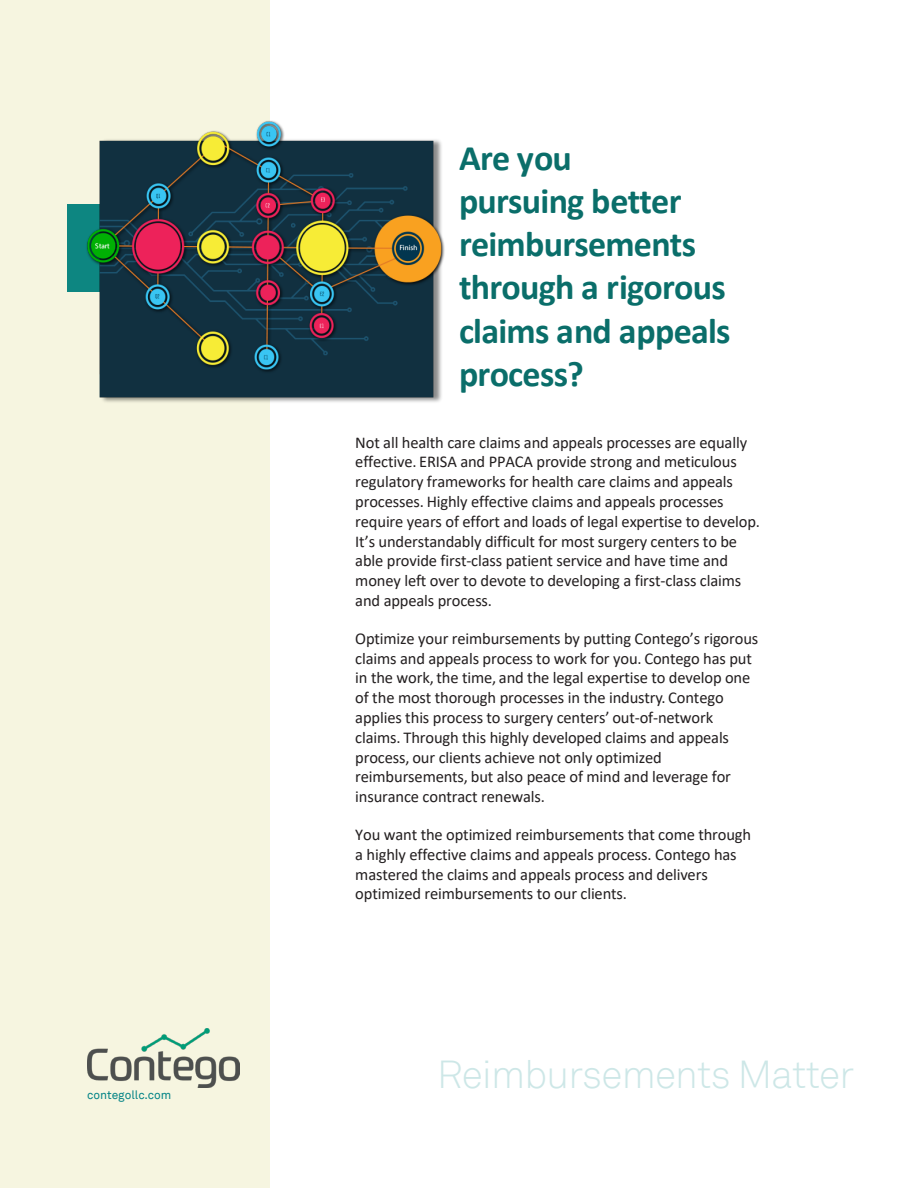
<style>
.page{position:relative;width:918px;height:1188px;background:#fff}
.page>*{position:absolute;margin:0;border:0;box-sizing:border-box;transform-origin:0 0}
.t1{font:300 39px "Akkurat";letter-spacing:-.02em;color:#cde7e7}
.t2{font:700 36px/43.2px "Calibri";letter-spacing:-.02em;color:#0a6e6a}
.t3{font:16.5px/19.8px "Calibri";letter-spacing:-.01em;color:#231f20}
.t4{font:12px "Akkurat";color:#068587}
</style>
<div class="page">
<div style="left:0;top:0;width:270px;height:1188px;background:#f6f5e0"></div>
<img style="left:87px;top:1028px;width:153px;height:59px">
<div style="left:68px;top:204px;width:76px;height:88px;background:#0d8681"></div>
<img style="left:87px;top:121px;width:358px;height:281px">
<p class="t4" style="left:87px;top:1088px;width:86px">contegollc.com</p>
<p class="t2" style="left:459px;top:136px;width:273px">Are you<br>pursuing better reimbursements through a rigorous claims and appeals process?</p>
<p class="t3" style="left:355px;top:432px;width:406px">Not all health care claims and appeals processes are equally effective. ERISA and PPACA provide strong and meticulous regulatory frameworks for health care claims and appeals processes. Highly effective claims and appeals processes require years of effort and loads of legal expertise to develop.<br>It’s understandably difficult for most surgery centers to be able provide first-class patient service and have time and money left over to devote to developing a first-class claims and appeals process.</p>
<p class="t3" style="left:355px;top:628px;width:404px">Optimize your reimbursements by putting Contego’s rigorous claims and appeals process to work for you. Contego has put in the work, the time, and the legal expertise to develop one of the most thorough processes in the industry. Contego applies this process to surgery centers’ out-of-network claims. Through this highly developed claims and appeals process, our clients achieve not only optimized reimbursements, but also peace of mind and leverage for insurance contract renewals.</p>
<p class="t3" style="left:355px;top:824px;width:397px">You want the optimized reimbursements that come through a highly effective claims and appeals process. Contego has mastered the claims and appeals process and delivers optimized reimbursements to our clients.</p>
<h1 class="t1" style="left:437px;top:1051px;width:418px">Reimbursements Matter</h1>
</div>
